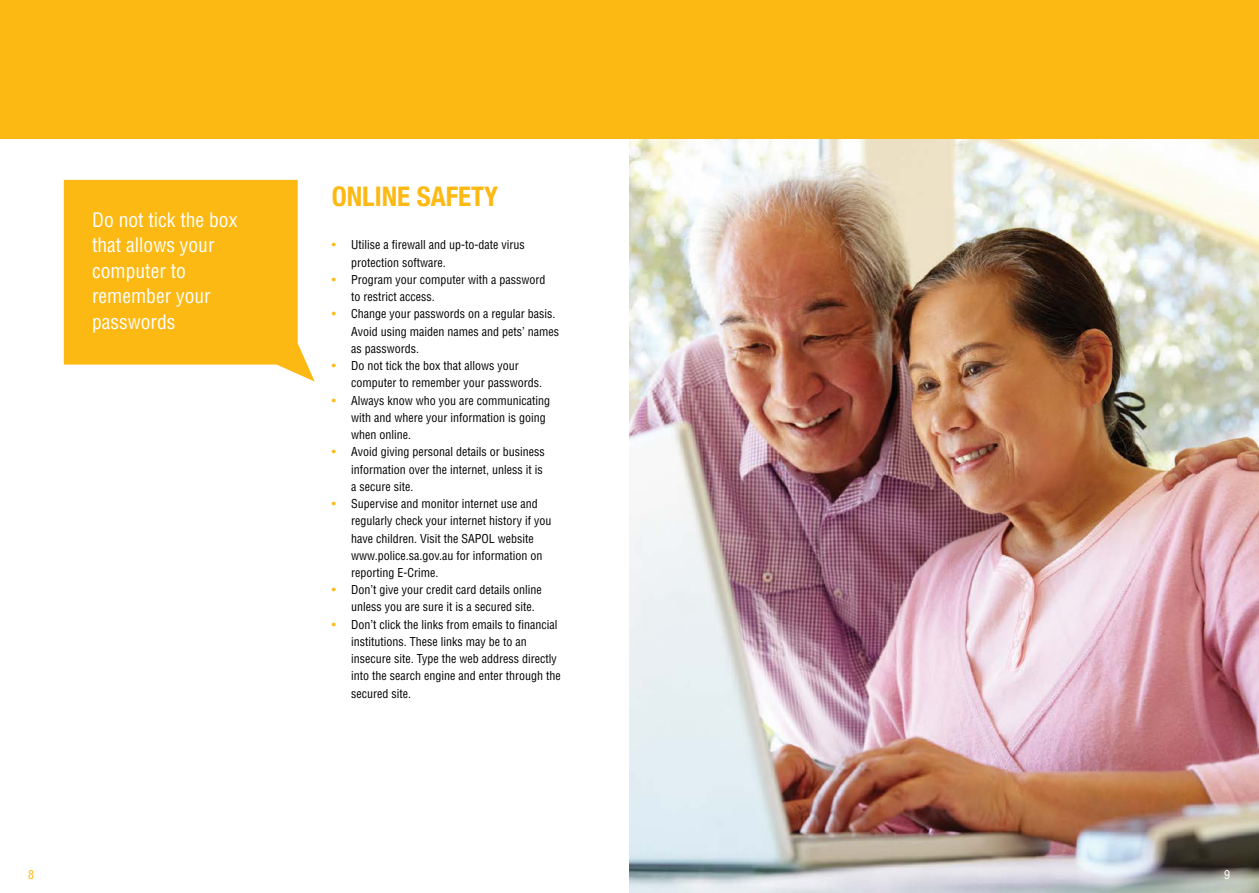
<style>
.page{position:relative;width:1259px;height:893px;background:#fff}
.page>*{position:absolute;margin:0;border:0;box-sizing:border-box;transform-origin:0 0}
.t1{font:700 condensed 27px "Helvetica Neue";color:#fdb913}
.t2{font:condensed 19.5px/25.5px "Helvetica LT";color:#fff}
.t3{font:condensed 12px/17.2px "Helvetica LT";color:#000}
.t4{font:condensed 12px "Helvetica LT";color:#fdb913}
.t5{font:condensed 12px "Helvetica LT";color:#fff}
.s1{color:#fdb913}
</style>
<div class="page">
<img style="left:629px;top:139px;width:630px;height:754px">
<svg style="left:64px;top:180px;width:251px;height:202px;background:#fdc234"></svg>
<div style="left:0;top:0;width:1259px;height:139px;background:#fdb913"></div>
<h2 class="t2" style="left:92px;top:207px;width:147px">Do not tick the box that allows your computer to remember your passwords</h2>
<p class="t4" style="left:28px;top:867px;width:7px">8</p>
<h1 class="t1" style="left:332px;top:180px;width:168px">ONLINE SAFETY</h1>
<p class="t3" style="left:351px;top:236px;width:175px;text-indent:-20px"><span class="s1">•</span> Utilise a firewall and up-to-date virus protection software.</p>
<p class="t3" style="left:351px;top:271px;width:196px;text-indent:-20px"><span class="s1">•</span> Program your computer with a password to restrict access.</p>
<p class="t3" style="left:351px;top:305px;width:209px;text-indent:-20px"><span class="s1">•</span> Change your passwords on a regular basis.<br>Avoid using maiden names and pets’ names as passwords.</p>
<p class="t3" style="left:351px;top:357px;width:192px;text-indent:-20px"><span class="s1">•</span> Do not tick the box that allows your computer to remember your passwords.</p>
<p class="t3" style="left:351px;top:391px;width:200px;text-indent:-20px"><span class="s1">•</span> Always know who you are communicating with and where your information is going when online.</p>
<p class="t3" style="left:351px;top:443px;width:195px;text-indent:-20px"><span class="s1">•</span> Avoid giving personal details or business information over the internet, unless it is a secure site.</p>
<p class="t3" style="left:351px;top:495px;width:202px;text-indent:-20px"><span class="s1">•</span> Supervise and monitor internet use and regularly check your internet history if you have children. Visit the SAPOL website www.police.sa.gov.au for information on reporting E-Crime.</p>
<p class="t3" style="left:351px;top:581px;width:192px;text-indent:-20px"><span class="s1">•</span> Don’t give your credit card details online unless you are sure it is a secured site.</p>
<p class="t3" style="left:351px;top:616px;width:211px;text-indent:-20px"><span class="s1">•</span> Don’t click the links from emails to financial institutions. These links may be to an insecure site. Type the web address directly into the search engine and enter through the secured site.</p>
<p class="t5" style="left:1224px;top:867px;width:7px">9</p>
</div>
